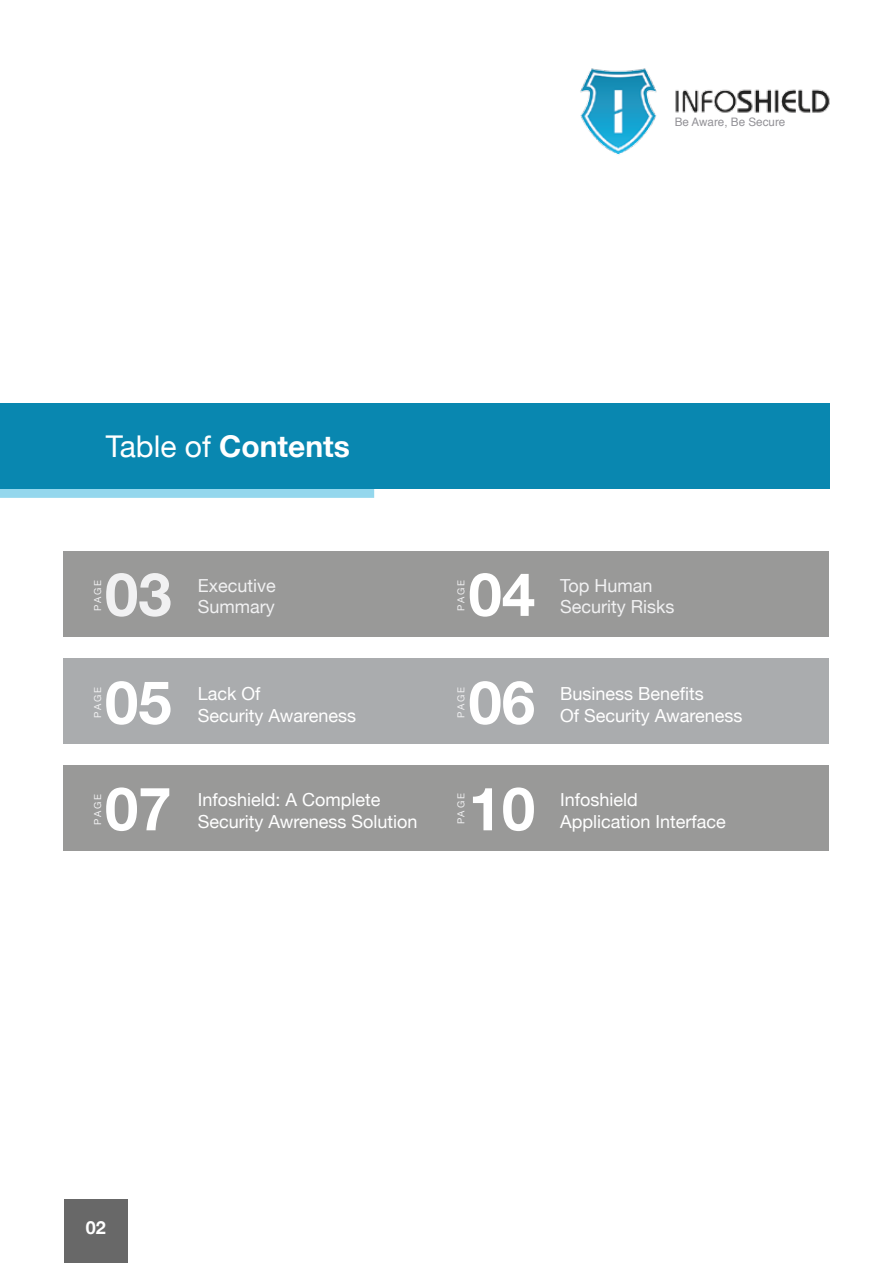
<style>
.page{position:relative;width:893px;height:1263px;background:#fff}
.page>*{position:absolute;margin:0;border:0;box-sizing:border-box;transform-origin:0 0}
.t1{font:700 60px "Helvetica Neue";color:#fff}
.t2{font:700 60px "Helvetica Neue";color:#f1f1f2}
.t3{font:700 30px "Helvetica Neue";color:#fff}
.t4{font:18px/21.6px "Helvetica Neue";color:#fff}
.t5{font:18px/21.6px "Helvetica Neue";color:#f1f1f2}
.t6{font:700 18px "Helvetica Neue";color:#fff}
.t7{font:11.7px "Helvetica";color:#939297}
.t8{font:9.6px "Helvetica Neue";letter-spacing:.165em;color:#f1f1f2}
.s1{font-weight:400}
</style>
<div class="page">
<img style="left:580px;top:68px;width:77px;height:87px">
<img style="left:675px;top:89px;width:154px;height:24px">
<div style="left:64px;top:659px;width:765px;height:85px;background:#aaacae"></div>
<div style="left:64px;top:765px;width:765px;height:85px;background:#999998"></div>
<div style="left:64px;top:552px;width:765px;height:85px;background:#999998"></div>
<div style="left:0;top:483px;width:374px;height:15px;background:#94d7ed"></div>
<div style="left:0;top:404px;width:829px;height:85px;background:#0987b0"></div>
<div style="left:64px;top:1199px;width:64px;height:64px;background:#686868"></div>
<h2 class="t3" style="left:106px;top:423px;width:245px"><span class="s1">Table of</span> Contents</h2>
<p class="t7" style="left:675px;top:113px;width:112px">Be Aware, Be Secure</p>
<h1 class="t2" style="left:105px;top:547px;width:68px">03</h1>
<p class="t5" style="left:198px;top:576px;width:79px">Executive<br>Summary</p>
<p class="t5" style="left:560px;top:576px;width:94px">Top Human</p>
<h1 class="t1" style="left:468px;top:547px;width:68px">04</h1>
<p class="t8" style="left:91px;top:611px;width:32px;rotate:-90deg">PAGE</p>
<p class="t8" style="left:454px;top:611px;width:32px;rotate:-90deg">PAGE</p>
<p class="t5" style="left:560px;top:597px;width:116px">Security Risks</p>
<h1 class="t1" style="left:105px;top:655px;width:68px">05</h1>
<h1 class="t1" style="left:468px;top:655px;width:68px">06</h1>
<p class="t4" style="left:560px;top:684px;width:184px">Business Benefits<br>Of Security Awareness</p>
<p class="t4" style="left:198px;top:684px;width:160px">Lack Of<br>Security Awareness</p>
<p class="t8" style="left:91px;top:718px;width:32px;rotate:-90deg">PAGE</p>
<p class="t8" style="left:454px;top:718px;width:32px;rotate:-90deg">PAGE</p>
<h1 class="t1" style="left:105px;top:762px;width:68px">07</h1>
<p class="t8" style="left:91px;top:825px;width:32px;rotate:-90deg">PAGE</p>
<p class="t4" style="left:198px;top:790px;width:221px">Infoshield: A Complete<br>Security Awreness Solution</p>
<p class="t8" style="left:454px;top:824px;width:32px;rotate:-90deg">PAGE</p>
<h1 class="t1" style="left:468px;top:762px;width:68px">10</h1>
<p class="t4" style="left:560px;top:790px;width:167px">Infoshield<br>Application Interface</p>
<p class="t6" style="left:86px;top:1214px;width:22px">02</p>
</div>
